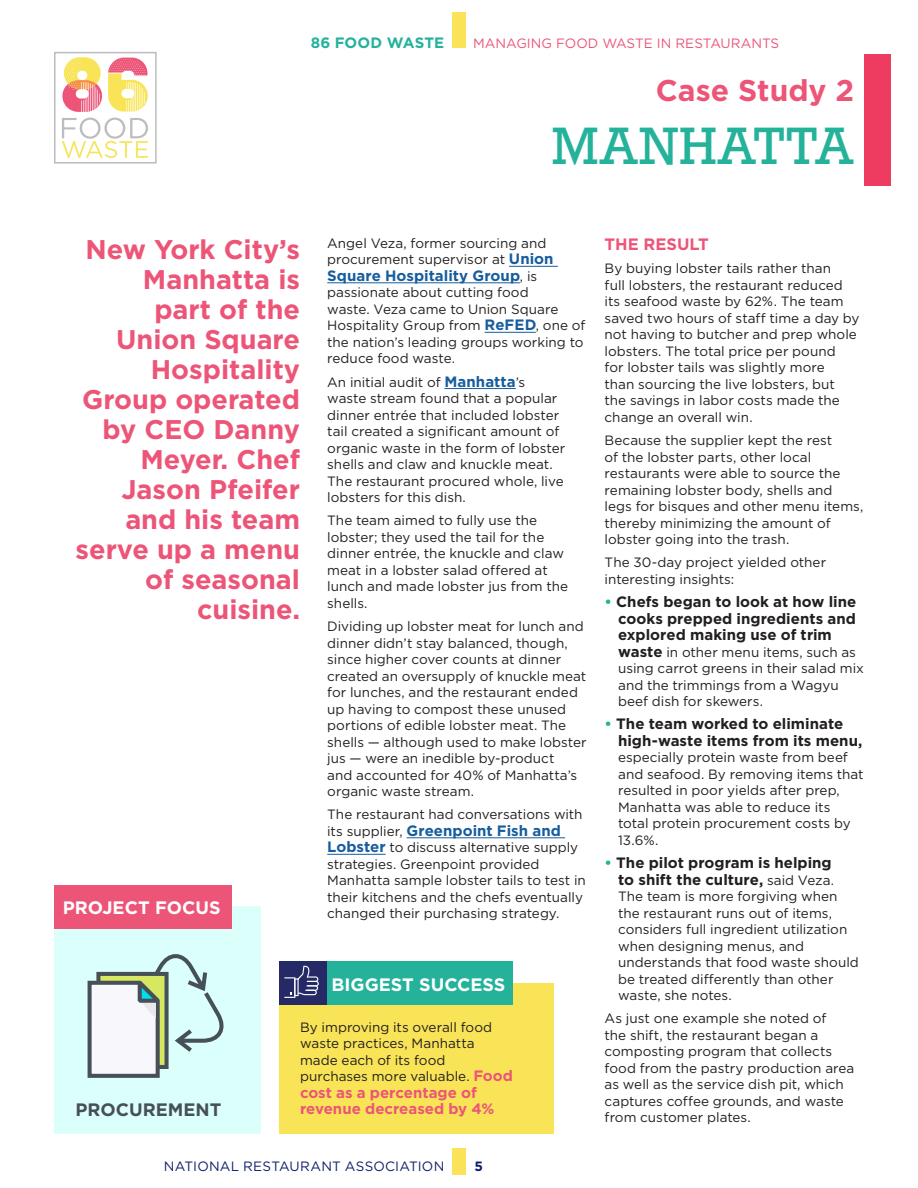
<style>
.page{position:relative;width:918px;height:1188px;background:#fff}
.page>*{position:absolute;margin:0;border:0;box-sizing:border-box;transform-origin:0 0}
.t1{font:49.5px "Rockwell";color:#24b29b}
.t2{font:700 30px "Gotham";color:#ed5578}
.t3{font:700 27px/30px "Gotham";color:#ed5578;text-align:right}
.t4{font:700 18px "Gotham";color:#fff}
.t5{font:700 18px "Gotham";color:#474f59}
.Subhead{font:700 16.5px "Gotham";color:#ed5578}
.Body{font:700 15px/16.5px "Gotham";color:#231f20;text-align:justify}
.Body-2{font:700 15px "Gotham";color:#175d9e}
.Body-3{font:700 15px/16.5px "Gotham";color:#ed5578}
.t6{font:700 15px "Gotham";letter-spacing:.01em;color:#24b29b}
.Body-4{font:13.5px/16.5px "Gotham";color:#231f20}
.t7{font:13.5px "Gotham";color:#ec5678}
.t8{font:13.5px "Gotham";letter-spacing:.015em;color:#0f206b}
.t9{font:700 13.5px "Gotham";color:#0f206b}
.s1{font-weight:700;font-size:15px;color:#175d9e}
.s2{font-weight:400;font-size:13.5px;color:#231f20}
.s3{font-weight:700;font-size:15px;color:#ed5578}
.s4{color:#24b29b}
.s5{font-weight:700;font-size:15px}
.s6{font-weight:400;font-size:13.5px}
</style>
<div class="page">
<div style="left:452px;top:12px;width:14px;height:36px;background:#fbe359"></div>
<div style="left:452px;top:1148px;width:14px;height:27px;background:#fbe359"></div>
<div style="left:54px;top:907px;width:207px;height:227px;background:#dbfffb"></div>
<div style="left:279px;top:983px;width:275px;height:151px;background:#f8e456"></div>
<div style="left:279px;top:962px;width:234px;height:43px;background:#24b29b"></div>
<div style="left:279px;top:962px;width:48px;height:43px;background:#252a66"></div>
<svg style="left:284px;top:965px;width:35px;height:33px"></svg>
<div style="left:864px;top:54px;width:27px;height:132px;background:#ee3b60"></div>
<hr style="left:509px;top:266px;width:49px;height:1px;background:#175d9e">
<hr style="left:327px;top:283px;width:193px;height:1px;background:#175d9e">
<hr style="left:485px;top:332px;width:51px;height:1px;background:#175d9e">
<hr style="left:444px;top:388px;width:72px;height:1px;background:#175d9e">
<hr style="left:407px;top:838px;width:158px;height:1px;background:#175d9e">
<hr style="left:327px;top:854px;width:59px;height:1px;background:#175d9e">
<svg style="left:62px;top:57px;width:86px;height:101px"></svg>
<div style="left:54px;top:52px;width:103px;height:112px;border:2px solid #bcbdc0"></div>
<div style="left:54px;top:885px;width:177px;height:43px;background:#ed5578"></div>
<svg style="left:87px;top:954px;width:137px;height:124px"></svg>
<p class="t6" style="left:311px;top:34px;width:135px">86 FOOD WASTE</p>
<p class="t7" style="left:473px;top:35px;width:307px">MANAGING FOOD WASTE IN RESTAURANTS</p>
<p class="t2" style="left:656px;top:74px;width:200px">Case Study 2</p>
<p class="t1" style="left:551px;top:116px;width:304px">MANHATTA</p>
<p class="t3" style="left:76px;top:234px;width:226px">New York City’s<br>Manhatta is<br>part of the<br>Union Square<br>Hospitality<br>Group operated by CEO Danny<br>Meyer. Chef<br>Jason Pfeifer and his team serve up a menu of seasonal cuisine.</p>
<p class="t4" style="left:63px;top:897px;width:159px">PROJECT FOCUS</p>
<p class="Body-4" style="left:327px;top:235px;width:228px">Angel Veza, former sourcing and procurement supervisor at <span class="s1">Union</span></p>
<p class="Body-2" style="left:327px;top:267px;width:212px">Square Hospitality Group<span class="s2">, is</span></p>
<p class="Body-4" style="left:327px;top:284px;width:260px">passionate about cutting food<br>waste. Veza came to Union Square<br>Hospitality Group from <span class="s1">ReFED</span>, one of the nation’s leading groups working to reduce food waste.</p>
<p class="Body-4" style="left:327px;top:373px;width:240px">An initial audit of <span class="s1">Manhatta</span>’s waste stream found that a popular dinner entrée that included lobster tail created a significant amount of organic waste in the form of lobster shells and claw and knuckle meat.<br>The restaurant procured whole, live lobsters for this dish.</p>
<p class="Body-4" style="left:327px;top:512px;width:242px">The team aimed to fully use the lobster; they used the tail for the dinner entrée, the knuckle and claw meat in a lobster salad offered at lunch and made lobster jus from the shells.</p>
<p class="Body-4" style="left:327px;top:618px;width:261px">Dividing up lobster meat for lunch and dinner didn’t stay balanced, though, since higher cover counts at dinner created an oversupply of knuckle meat for lunches, and the restaurant ended up having to compost these unused portions of edible lobster meat. The shells — although used to make lobster jus — were an inedible by-product<br>and accounted for 40% of Manhatta’s organic waste stream.</p>
<p class="Body-4" style="left:327px;top:806px;width:257px">The restaurant had conversations with</p>
<p class="Body-2" style="left:327px;top:822px;width:235px"><span class="s2">its supplier,</span> Greenpoint Fish and</p>
<p class="Body-4" style="left:327px;top:839px;width:260px"><span class="s1">Lobster</span> to discuss alternative supply strategies. Greenpoint provided Manhatta sample lobster tails to test in their kitchens and the chefs eventually changed their purchasing strategy.</p>
<p class="t4" style="left:332px;top:974px;width:175px">BIGGEST SUCCESS</p>
<p class="t5" style="left:76px;top:1099px;width:147px">PROCUREMENT</p>
<p class="Body-4" style="left:300px;top:1018px;width:214px">By improving its overall food waste practices, Manhatta made each of its food purchases more valuable. <span class="s3">Food</span></p>
<p class="Body-3" style="left:300px;top:1084px;width:196px">cost as a percentage of revenue decreased by 4%</p>
<p class="t8" style="left:164px;top:1159px;width:282px">NATIONAL RESTAURANT ASSOCIATION</p>
<p class="t9" style="left:474px;top:1158px;width:10px">5</p>
<p class="Subhead" style="left:605px;top:235px;width:106px">THE RESULT</p>
<p class="Body-4" style="left:605px;top:260px;width:256px">By buying lobster tails rather than<br>full lobsters, the restaurant reduced its seafood waste by 62%. The team saved two hours of staff time a day by not having to butcher and prep whole lobsters. The total price per pound<br>for lobster tails was slightly more<br>than sourcing the live lobsters, but the savings in labor costs made the change an overall win.</p>
<p class="Body-4" style="left:605px;top:432px;width:260px">Because the supplier kept the rest<br>of the lobster parts, other local restaurants were able to source the remaining lobster body, shells and<br>legs for bisques and other menu items, thereby minimizing the amount of lobster going into the trash.</p>
<p class="Body-4" style="left:605px;top:554px;width:223px">The 30-day project yielded other interesting insights:</p>
<p class="Body" style="left:618px;top:593px;width:240px;text-indent:-14px"><span class="s4">•</span> Chefs began to look at how line cooks prepped ingredients and explored making use of trim</p>
<p class="Body-4" style="left:618px;top:643px;width:247px"><span class="s5">waste</span> in other menu items, such as using carrot greens in their salad mix and the trimmings from a Wagyu beef dish for skewers.</p>
<p class="Body" style="left:618px;top:715px;width:246px;text-indent:-14px"><span class="s4">•</span> The team worked to eliminate high-waste items from its menu,</p>
<p class="Body-4" style="left:618px;top:749px;width:247px">especially protein waste from beef and seafood. By removing items that resulted in poor yields after prep,<br>Manhatta was able to reduce its total protein procurement costs by<br>13.6%.</p>
<p class="Body" style="left:605px;top:854px;width:231px;text-align:right"><span class="s4">•</span> The pilot program is helping to shift the culture, <span class="s6">said Veza.</span></p>
<p class="Body-4" style="left:618px;top:888px;width:242px">The team is more forgiving when the restaurant runs out of items, considers full ingredient utilization when designing menus, and understands that food waste should be treated differently than other waste, she notes.</p>
<p class="Body-4" style="left:605px;top:1010px;width:251px">As just one example she noted of<br>the shift, the restaurant began a composting program that collects food from the pastry production area as well as the service dish pit, which captures coffee grounds, and waste from customer plates.</p>
</div>
